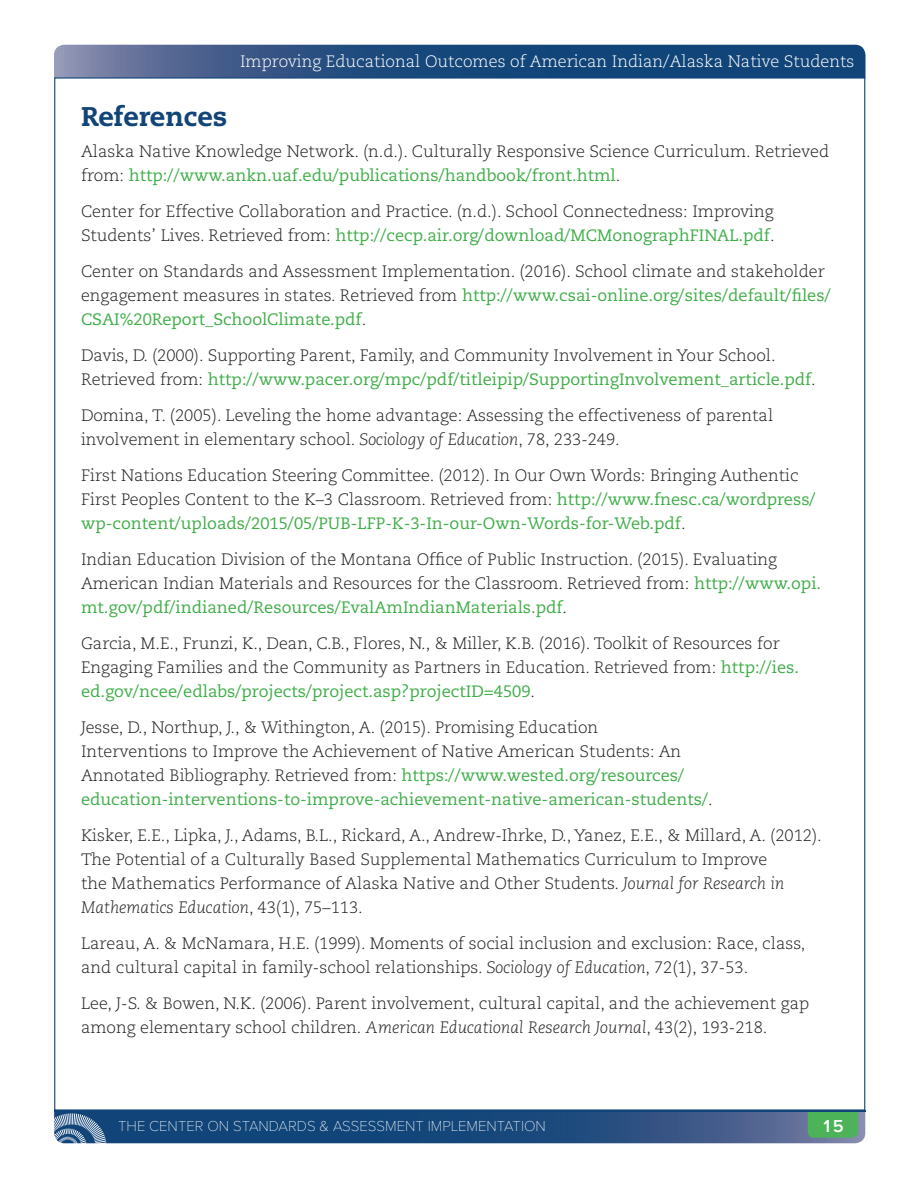
<style>
.page{position:relative;width:918px;height:1188px;background:#fff}
.page>*{position:absolute;margin:0;border:0;box-sizing:border-box;transform-origin:0 0}
.t1{font:800 27px "Caecilia LT Std";color:#114478}
.t2{font:600 18px "Proxima Nova";color:#fff}
.reference{font:300 16.5px/24px "Caecilia LT Std";color:#231f20}
.t3{font:300 16.5px "Caecilia LT Std";color:#fff}
.t4{font:100 15px "Proxima Nova T";color:#fff}
.s1{font-weight:400;color:#40ae49}
.s2{font-style:italic}
</style>
<div class="page">
<svg style="left:54px;top:45px;width:812px;height:33px;background:#295182"></svg>
<svg style="left:54px;top:1110px;width:811px;height:34px;background:#2c5881"></svg>
<p class="t3" style="left:240px;top:52px;width:616px">Improving Educational Outcomes of American Indian/Alaska Native Students</p>
<h2 class="t1" style="left:81px;top:100px;width:148px">References</h2>
<p class="reference" style="left:81px;top:140px;width:750px">Alaska Native Knowledge Network. (n.d.). Culturally Responsive Science Curriculum. Retrieved from: <span class="s1">http://www.ankn.uaf.edu/publications/handbook/front.html</span>.</p>
<p class="reference" style="left:81px;top:200px;width:695px">Center for Effective Collaboration and Practice. (n.d.). School Connectedness: Improving<br>Students’ Lives. Retrieved from: <span class="s1">http://cecp.air.org/download/MCMonographFINAL.pdf</span>.</p>
<p class="reference" style="left:81px;top:260px;width:751px">Center on Standards and Assessment Implementation. (2016). School climate and stakeholder engagement measures in states. Retrieved from <span class="s1">http://www.csai-online.org/sites/default/files/<br>CSAI%20Report_SchoolClimate.pdf</span>.</p>
<p class="reference" style="left:81px;top:344px;width:736px">Davis, D. (2000). Supporting Parent, Family, and Community Involvement in Your School.<br>Retrieved from: <span class="s1">http://www.pacer.org/mpc/pdf/titleipip/SupportingInvolvement_article.pdf</span>.</p>
<p class="reference" style="left:81px;top:404px;width:694px">Domina, T. (2005). Leveling the home advantage: Assessing the effectiveness of parental involvement in elementary school. <span class="s2">Sociology of Education</span>, 78, 233-249.</p>
<p class="reference" style="left:81px;top:464px;width:736px">First Nations Education Steering Committee. (2012). In Our Own Words: Bringing Authentic<br>First Peoples Content to the K–3 Classroom. Retrieved from: <span class="s1">http://www.fnesc.ca/wordpress/ wp-content/uploads/2015/05/PUB-LFP-K-3-In-our-Own-Words-for-Web.pdf</span>.</p>
<p class="reference" style="left:81px;top:548px;width:742px">Indian Education Division of the Montana Office of Public Instruction. (2015). Evaluating<br>American Indian Materials and Resources for the Classroom. Retrieved from: <span class="s1">http://www.opi. mt.gov/pdf/indianed/Resources/EvalAmIndianMaterials.pdf</span>.</p>
<p class="reference" style="left:81px;top:632px;width:720px">Garcia, M.E., Frunzi, K., Dean, C.B., Flores, N., &amp; Miller, K.B. (2016). Toolkit of Resources for<br>Engaging Families and the Community as Partners in Education. Retrieved from: <span class="s1">http://ies. ed.gov/ncee/edlabs/projects/project.asp?projectID=4509</span>.</p>
<p class="reference" style="left:81px;top:716px;width:633px">Jesse, D., Northup, J., &amp; Withington, A. (2015). Promising Education<br>Interventions to Improve the Achievement of Native American Students: An Annotated Bibliography. Retrieved from: <span class="s1">https://www.wested.org/resources/ education-interventions-to-improve-achievement-native-american-students/</span>.</p>
<p class="reference" style="left:81px;top:824px;width:742px">Kisker, E.E., Lipka, J., Adams, B.L., Rickard, A., Andrew-Ihrke, D., Yanez, E.E., &amp; Millard, A. (2012).<br>The Potential of a Culturally Based Supplemental Mathematics Curriculum to Improve<br>the Mathematics Performance of Alaska Native and Other Students. <span class="s2">Journal for Research in Mathematics Education</span>, 43(1), 75–113.</p>
<p class="reference" style="left:81px;top:932px;width:726px">Lareau, A. &amp; McNamara, H.E. (1999). Moments of social inclusion and exclusion: Race, class, and cultural capital in family-school relationships. <span class="s2">Sociology of Education</span>, 72(1), 37-53.</p>
<p class="reference" style="left:81px;top:992px;width:730px">Lee, J-S. &amp; Bowen, N.K. (2006). Parent involvement, cultural capital, and the achievement gap among elementary school children. <span class="s2">American Educational Research Journal</span>, 43(2), 193-218.</p>
<p class="t4" style="left:118px;top:1117px;width:429px">THE CENTER ON STANDARDS &amp; ASSESSMENT IMPLEMENTATION</p>
<p class="t2" style="left:822px;top:1116px;width:24px">15</p>
</div>
